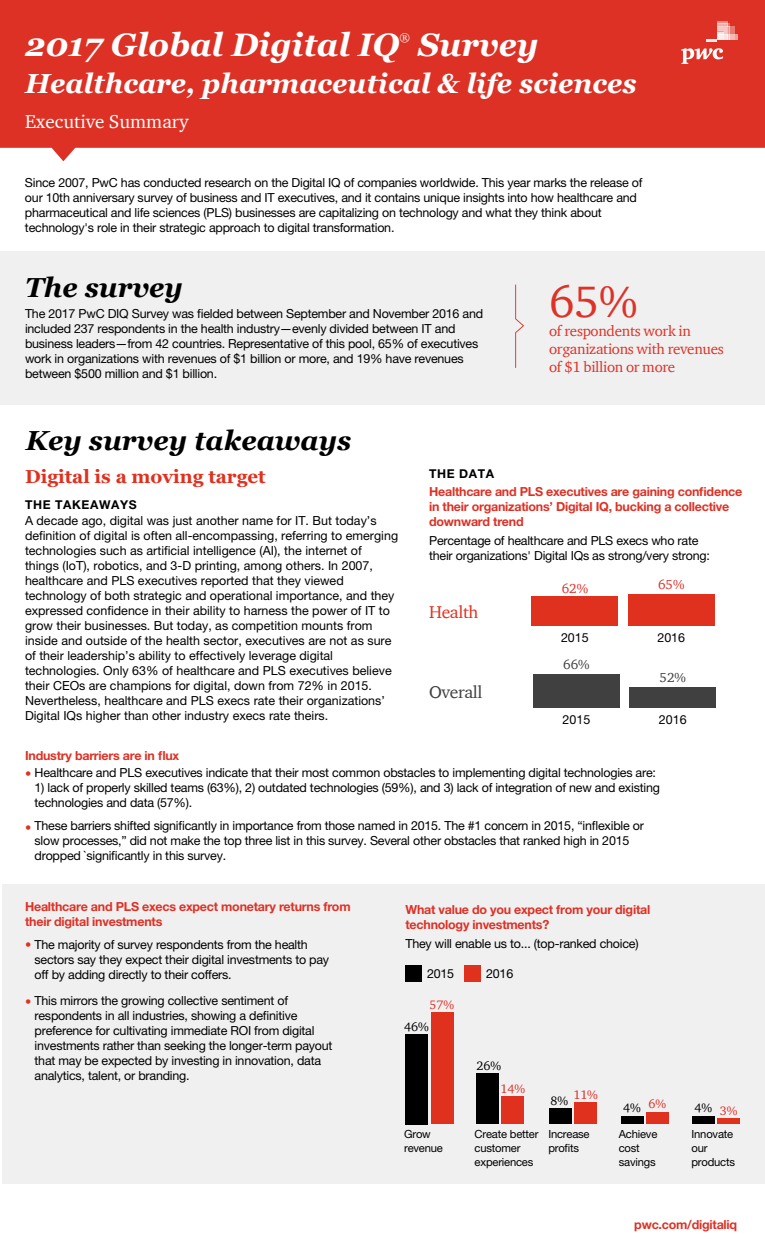
<style>
.page{position:relative;width:765px;height:1260px;background:#fff}
.page>*{position:absolute;margin:0;border:0;box-sizing:border-box;transform-origin:0 0}
.t1{font:45px "ITC Charter Com";color:#dd3228}
.t2{font:italic 700 32.5px "Georgia";color:#fff}
.t3{font:italic 700 27.5px "Georgia";color:#fff}
.t4{font:italic 700 27.5px "Georgia";color:#000}
.t5{font:19px "ITC Charter Com";color:#fff}
.t6{font:700 18.75px "Georgia";color:#e0301e}
.t7{font:17.5px "ITC Charter Com";letter-spacing:-.02em;color:#404041}
.t8{font:17.5px "ITC Charter Com";letter-spacing:-.02em;color:#e0301e}
.t9{font:15px/18px "ITC Charter Com";letter-spacing:-.02em;color:#de3125}
.t10{font:13.38px "ITC Charter Com";color:#dd3228}
.t11{font:13.38px "ITC Charter Com";color:#404041}
.t12{font:12.5px/15px "Helvetica Neue LT Std";letter-spacing:-.02em;color:#000}
.t13{font:12.5px/15px "Helvetica Neue LT Std";color:#000}
.t14{font:700 12.5px/15px "Helvetica Neue LT Std";letter-spacing:-.02em;color:#de3125}
.t15{font:12.5px "ITC Charter Com";color:#000}
.t16{font:12.5px "ITC Charter Com";color:#dd3228}
.t17{font:12.5px "Helvetica Neue LT Std";color:#e0301e}
.t18{font:700 12.25px "Helvetica Neue LT Std";letter-spacing:.05em;color:#000}
.t19{font:11.25px/13.8px "Helvetica Neue LT Std";letter-spacing:-.02em;color:#000}
.t20{font:italic 10.88px "Georgia";color:#fff}
.s1{color:#e0301e}
.s2{color:#dd3228}
</style>
<div class="page">
<div style="left:2px;top:884px;width:763px;height:300px;background:#f0f0f1"></div>
<div style="left:1px;top:251px;width:764px;height:154px;background:#f0f0f1"></div>
<svg style="left:0;top:0;width:765px;height:161px;fill:#de3125"></svg>
<svg style="left:681px;top:48px;width:42px;height:16px"></svg>
<svg style="left:707px;top:21px;width:31px;height:21px"></svg>
<div style="left:628px;top:594px;width:87px;height:32px;background:#e0301e"></div>
<div style="left:532px;top:596px;width:86px;height:30px;background:#e0301e"></div>
<div style="left:629px;top:687px;width:87px;height:21px;background:#404041"></div>
<div style="left:533px;top:674px;width:87px;height:34px;background:#404041"></div>
<div style="left:405px;top:965px;width:17px;height:16px;background:#000"></div>
<div style="left:465px;top:965px;width:16px;height:16px;background:#e0301e"></div>
<div style="left:717px;top:1118px;width:23px;height:6px;background:#e0301e"></div>
<div style="left:692px;top:1116px;width:23px;height:8px;background:#000"></div>
<div style="left:431px;top:1012px;width:22px;height:112px;background:#e0301e"></div>
<div style="left:405px;top:1034px;width:23px;height:90px;background:#000"></div>
<svg style="left:515px;top:285px;width:9px;height:83px"></svg>
<div style="left:502px;top:1097px;width:22px;height:27px;background:#e0301e"></div>
<div style="left:476px;top:1073px;width:23px;height:51px;background:#000"></div>
<div style="left:574px;top:1103px;width:23px;height:21px;background:#e0301e"></div>
<div style="left:549px;top:1108px;width:23px;height:16px;background:#000"></div>
<div style="left:646px;top:1112px;width:23px;height:12px;background:#e0301e"></div>
<div style="left:621px;top:1116px;width:22px;height:8px;background:#000"></div>
<h2 class="t2" style="left:25px;top:23px;width:376px">2017 Global Digital IQ</h2>
<p class="t20" style="left:400px;top:30px;width:12px">®</p>
<h2 class="t2" style="left:418px;top:23px;width:122px">Survey</h2>
<h3 class="t3" style="left:25px;top:66px;width:613px">Healthcare, pharmaceutical &amp; life sciences</h3>
<h3 class="t5" style="left:25px;top:110px;width:165px">Executive Summary</h3>
<p class="t12" style="left:25px;top:174px;width:619px">Since 2007, PwC has conducted research on the Digital IQ of companies worldwide. This year marks the release of our 10th anniversary survey of business and IT executives, and it contains unique insights into how healthcare and pharmaceutical and life sciences (PLS) businesses are capitalizing on technology and what they think about technology's role in their strategic approach to digital transformation.</p>
<h3 class="t4" style="left:25px;top:270px;width:159px">The survey</h3>
<p class="t12" style="left:25px;top:306px;width:460px">The 2017 PwC DIQ Survey was fielded between September and November 2016 and included 237 respondents in the health industry—evenly divided between IT and business leaders—from 42 countries. Representative of this pool, 65% of executives work in organizations with revenues of $1 billion or more, and 19% have revenues between $500 million and $1 billion.</p>
<h3 class="t4" style="left:26px;top:423px;width:327px">Key survey takeaways</h3>
<h1 class="t1" style="left:549px;top:274px;width:90px">65%</h1>
<p class="t9" style="left:549px;top:322px;width:176px">of respondents work in organizations with revenues of $1 billion or more</p>
<h3 class="t6" style="left:25px;top:465px;width:242px">Digital is a moving target</h3>
<p class="t18" style="left:25px;top:497px;width:113px">THE TAKEAWAYS</p>
<p class="t13" style="left:25px;top:513px;width:375px">A decade ago, digital was just another name for IT. But today’s definition of digital is often all-encompassing, referring to emerging technologies such as artificial intelligence (AI), the internet of things (IoT), robotics, and 3-D printing, among others. In 2007, healthcare and PLS executives reported that they viewed technology of both strategic and operational importance, and they expressed confidence in their ability to harness the power of IT to grow their businesses. But today, as competition mounts from inside and outside of the health sector, executives are not as sure of their leadership’s ability to effectively leverage digital technologies. Only 63% of healthcare and PLS executives believe their CEOs are champions for digital, down from 72% in 2015.<br>Nevertheless, healthcare and PLS execs rate their organizations’ Digital IQs higher than other industry execs rate theirs.</p>
<p class="t18" style="left:429px;top:466px;width:67px">THE DATA</p>
<p class="t14" style="left:429px;top:484px;width:315px">Healthcare and PLS executives are gaining confidence in their organizations’ Digital IQ, bucking a collective downward trend</p>
<p class="t12" style="left:429px;top:533px;width:282px">Percentage of healthcare and PLS execs who rate their organizations' Digital IQs as strong/very strong:</p>
<h3 class="t8" style="left:429px;top:602px;width:51px">Health</h3>
<h3 class="t7" style="left:429px;top:681px;width:55px">Overall</h3>
<p class="t10" style="left:562px;top:580px;width:28px">62%</p>
<p class="t10" style="left:658px;top:576px;width:28px">65%</p>
<p class="t12" style="left:561px;top:630px;width:29px">2015</p>
<p class="t12" style="left:657px;top:630px;width:29px">2016</p>
<p class="t11" style="left:563px;top:656px;width:28px">66%</p>
<p class="t11" style="left:660px;top:670px;width:28px">52%</p>
<p class="t12" style="left:563px;top:712px;width:29px">2015</p>
<p class="t12" style="left:659px;top:712px;width:29px">2016</p>
<p class="t14" style="left:25px;top:748px;width:156px">Industry barriers are in flux</p>
<p class="t12" style="left:25px;top:765px;width:632px"><span class="s1">•</span> Healthcare and PLS executives indicate that their most common obstacles to implementing digital technologies are:</p>
<p class="t12" style="left:35px;top:780px;width:627px">1) lack of properly skilled teams (63%), 2) outdated technologies (59%), and 3) lack of integration of new and existing technologies and data (57%).</p>
<p class="t12" style="left:35px;top:817px;width:611px">These barriers shifted significantly in importance from those named in 2015. The #1 concern in 2015, “inflexible or slow processes,” did not make the top three list in this survey. Several other obstacles that ranked high in 2015 dropped `significantly in this survey.</p>
<p class="t17" style="left:25px;top:820px;width:8px">•</p>
<p class="t14" style="left:25px;top:899px;width:327px">Healthcare and PLS execs expect monetary returns from their digital investments</p>
<p class="t12" style="left:35px;top:937px;width:296px;text-indent:-9px"><span class="s1">•</span> The majority of survey respondents from the health sectors say they expect their digital investments to pay off by adding directly to their coffers.</p>
<p class="t12" style="left:35px;top:992px;width:299px;text-indent:-9px"><span class="s1">•</span> This mirrors the growing collective sentiment of respondents in all industries, showing a definitive preference for cultivating immediate ROI from digital investments rather than seeking the longer-term payout that may be expected by investing in innovation, data analytics, talent, or branding.</p>
<p class="t14" style="left:405px;top:902px;width:246px">What value do you expect from your digital technology investments?</p>
<p class="t12" style="left:405px;top:936px;width:235px">They will enable us to... (top-ranked choice)</p>
<p class="t12" style="left:427px;top:966px;width:29px">2015</p>
<p class="t12" style="left:486px;top:966px;width:29px">2016</p>
<p class="t16" style="left:429px;top:997px;width:26px">57%</p>
<p class="t15" style="left:404px;top:1019px;width:26px">46%</p>
<p class="t15" style="left:477px;top:1058px;width:26px">26%</p>
<p class="t16" style="left:501px;top:1081px;width:26px">14%</p>
<p class="t16" style="left:573px;top:1087px;width:26px">11%</p>
<p class="t15" style="left:551px;top:1093px;width:19px">8%</p>
<p class="t15" style="left:623px;top:1100px;width:44px">4% <sup>6%</sup></p>
<p class="t15" style="left:695px;top:1100px;width:44px">4% <span class="s2">3%</span></p>
<p class="t19" style="left:404px;top:1127px;width:40px">Grow revenue</p>
<p class="t19" style="left:692px;top:1127px;width:45px">Innovate our products</p>
<p class="t19" style="left:475px;top:1127px;width:65px">Create better customer experiences</p>
<p class="t19" style="left:548px;top:1127px;width:43px">Increase profits</p>
<p class="t19" style="left:619px;top:1127px;width:40px">Achieve cost savings</p>
<p class="t14" style="left:634px;top:1217px;width:104px">pwc.com/digitaliq</p>
</div>
